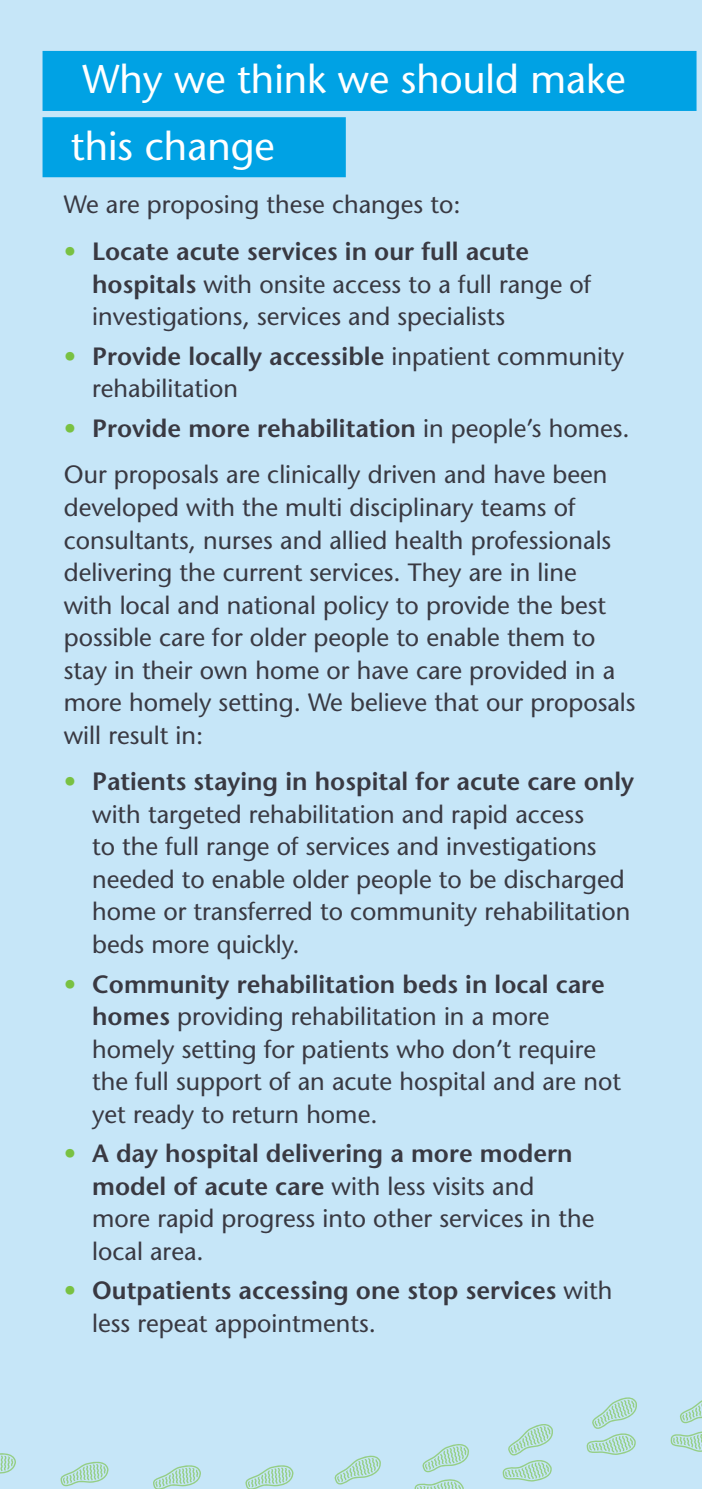
<style>
.page{position:relative;width:702px;height:1489px;background:#fff}
.page>*{position:absolute;margin:0;border:0;box-sizing:border-box;transform-origin:0 0}
.t1{font:500 40px "Stone Sans Std";color:#fff}
.body_text{font:500 25px/32.5px "Stone Sans Std";color:#393942}
.t2{font:600 25px/32.5px "Stone Sans Std";color:#393942}
.s1{color:#79c142}
.s2{font-weight:600}
.s3{font-weight:600;color:#79c142}
.s4{font-weight:500}
</style>
<div class="page">
<div style="left:0;top:0;width:702px;height:1488px;background:#c6e6f8"></div>
<div style="left:43px;top:51px;width:653px;height:60px;background:#00a2e4"></div>
<div style="left:43px;top:117px;width:303px;height:60px;background:#00a2e4"></div>
<svg style="left:0;top:1453px;width:16px;height:21px"></svg>
<svg style="left:60px;top:1461px;width:49px;height:26px"></svg>
<svg style="left:153px;top:1465px;width:48px;height:23px"></svg>
<svg style="left:245px;top:1465px;width:48px;height:23px"></svg>
<svg style="left:334px;top:1455px;width:47px;height:30px"></svg>
<svg style="left:414px;top:1444px;width:55px;height:44px"></svg>
<svg style="left:502px;top:1424px;width:51px;height:58px"></svg>
<svg style="left:586px;top:1397px;width:51px;height:58px"></svg>
<svg style="left:670px;top:1400px;width:32px;height:52px"></svg>
<h2 class="t1" style="left:82px;top:55px;width:544px">Why we think we should make</h2>
<h2 class="t1" style="left:71px;top:122px;width:205px">this change</h2>
<p class="body_text" style="left:64px;top:188px;width:398px">We are proposing these changes to:</p>
<p class="body_text" style="left:92px;top:235px;width:500px;text-indent:-28px"><span class="s1">•</span> <span class="s2">Locate acute services in our full acute hospitals</span> with onsite access to a full range of investigations, services and specialists</p>
<p class="body_text" style="left:92px;top:340px;width:533px;text-indent:-28px"><span class="s3">•</span> <span class="s2">Provide locally accessible</span> inpatient community rehabilitation</p>
<p class="t2" style="left:64px;top:412px;width:567px"><span class="s1">•</span> Provide more rehabilitation <span class="s4">in people’s homes.</span></p>
<p class="body_text" style="left:64px;top:458px;width:573px">Our proposals are clinically driven and have been developed with the multi disciplinary teams of consultants, nurses and allied health professionals delivering the current services. They are in line<br>with local and national policy to provide the best possible care for older people to enable them to stay in their own home or have care provided in a more homely setting. We believe that our proposals will result in:</p>
<p class="body_text" style="left:92px;top:765px;width:543px;text-indent:-28px"><span class="s3">•</span> <span class="s2">Patients staying in hospital for acute care only </span>with targeted rehabilitation and rapid access<br>to the full range of services and investigations needed to enable older people to be discharged home or transferred to community rehabilitation beds more quickly.</p>
<p class="body_text" style="left:92px;top:967px;width:530px;text-indent:-28px"><span class="s3">•</span> <span class="s2">Community rehabilitation beds in local care homes</span> providing rehabilitation in a more homely setting for patients who don’t require the full support of an acute hospital and are not yet ready to return home.</p>
<p class="body_text" style="left:92px;top:1137px;width:503px;text-indent:-28px"><span class="s3">•</span> <span class="s2">A day hospital delivering a more modern model of acute care</span> with less visits and more rapid progress into other services in the local area.</p>
<p class="t2" style="left:92px;top:1274px;width:521px;text-indent:-28px"><span class="s1">•</span> Outpatients accessing one stop services <span class="s4">with less repeat appointments.</span></p>
</div>
